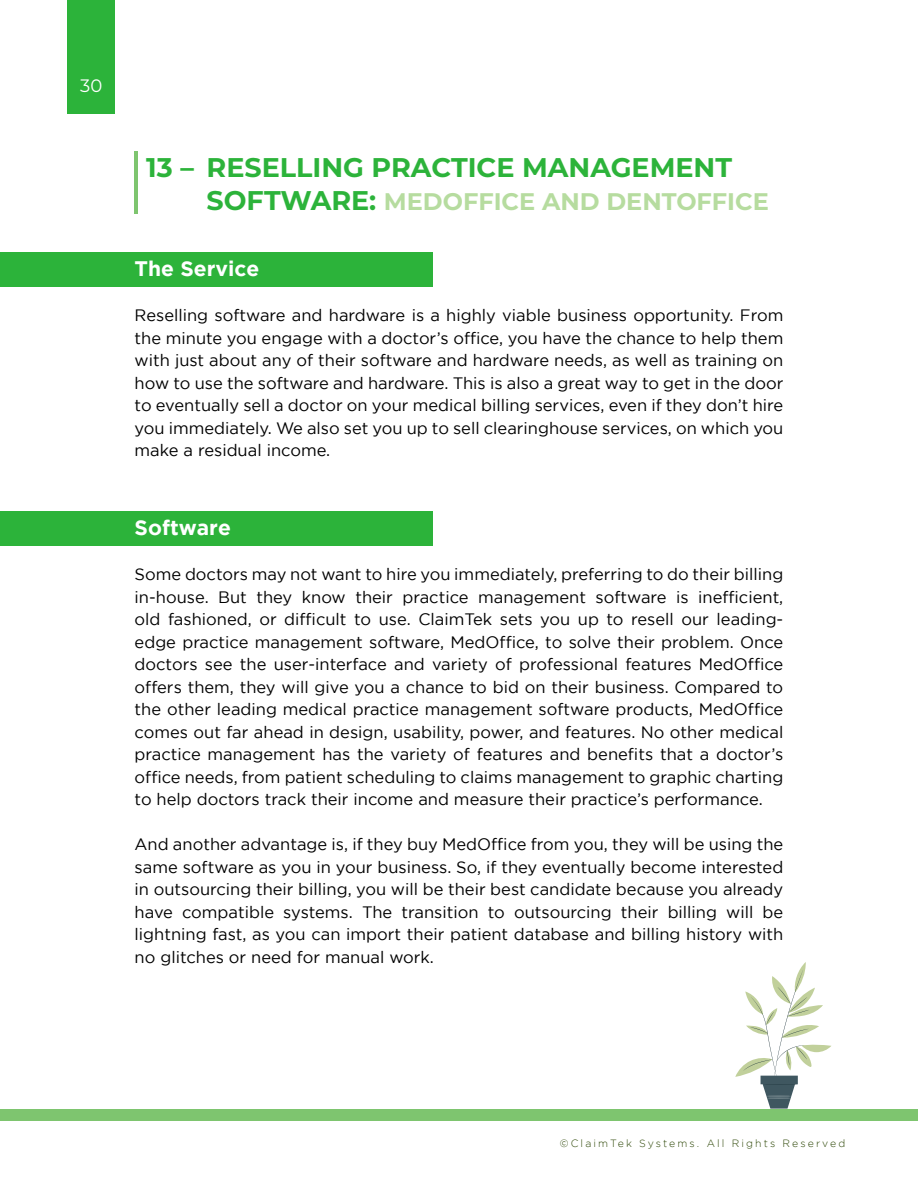
<style>
.page{position:relative;width:918px;height:1188px;background:#fff}
.page>*{position:absolute;margin:0;border:0;box-sizing:border-box;transform-origin:0 0}
.t1{font:700 27px "Montserrat";color:#2cb33a}
.t2{font:700 24px "Montserrat";color:#b6dc9f}
.t3{font:700 21px "Gotham";color:#fff}
.t4{font:18px "Montserrat";color:#fff}
.t5{font:16.5px/22.5px "Gotham";color:#000;text-align:justify}
.t6{font:300 10.5px "Gotham";letter-spacing:.2em;color:#2c4605}
.s1{font-size:27px;color:#2cb33a}
</style>
<div class="page">
<div style="left:68px;top:0;width:47px;height:114px;background:#2cb33a"></div>
<div style="left:0;top:1109px;width:918px;height:11px;background:#7ec56f"></div>
<hr style="left:135px;top:151px;width:3px;height:63px;background:#7ec56f">
<div style="left:0;top:253px;width:432px;height:34px;background:#2cb33a"></div>
<div style="left:0;top:512px;width:432px;height:34px;background:#2cb33a"></div>
<svg style="left:735px;top:962px;width:96px;height:147px"></svg>
<p class="t4" style="left:80px;top:73px;width:24px">30</p>
<p class="t1" style="left:146px;top:148px;width:49px">13 –</p>
<p class="t1" style="left:207px;top:148px;width:527px">RESELLING PRACTICE MANAGEMENT</p>
<p class="t2" style="left:207px;top:184px;width:564px"><span class="s1">SOFTWARE:</span> MEDOFFICE AND DENTOFFICE</p>
<p class="t3" style="left:135px;top:257px;width:126px">The Service</p>
<p class="t5" style="left:135px;top:304px;width:650px">Reselling software and hardware is a highly viable business opportunity. From the minute you engage with a doctor’s office, you have the chance to help them with just about any of their software and hardware needs, as well as training on how to use the software and hardware. This is also a great way to get in the door to eventually sell a doctor on your medical billing services, even if they don’t hire you immediately. We also set you up to sell clearinghouse services, on which you make a residual income.</p>
<p class="t3" style="left:135px;top:516px;width:98px">Software</p>
<p class="t5" style="left:135px;top:563px;width:650px">Some doctors may not want to hire you immediately, preferring to do their billing in-house. But they know their practice management software is inefficient, old fashioned, or difficult to use. ClaimTek sets you up to resell our leading&shy;edge practice management software, MedOffice, to solve their problem. Once doctors see the user-interface and variety of professional features MedOffice offers them, they will give you a chance to bid on their business. Compared to the other leading medical practice management software products, MedOffice comes out far ahead in design, usability, power, and features. No other medical practice management has the variety of features and benefits that a doctor’s office needs, from patient scheduling to claims management to graphic charting to help doctors track their income and measure their practice’s performance.</p>
<p class="t5" style="left:135px;top:833px;width:650px">And another advantage is, if they buy MedOffice from you, they will be using the same software as you in your business. So, if they eventually become interested in outsourcing their billing, you will be their best candidate because you already have compatible systems. The transition to outsourcing their billing will be lightning fast, as you can import their patient database and billing history with no glitches or need for manual work.</p>
<p class="t6" style="left:560px;top:1138px;width:287px">©ClaimTek Systems. All Rights Reserved</p>
</div>
